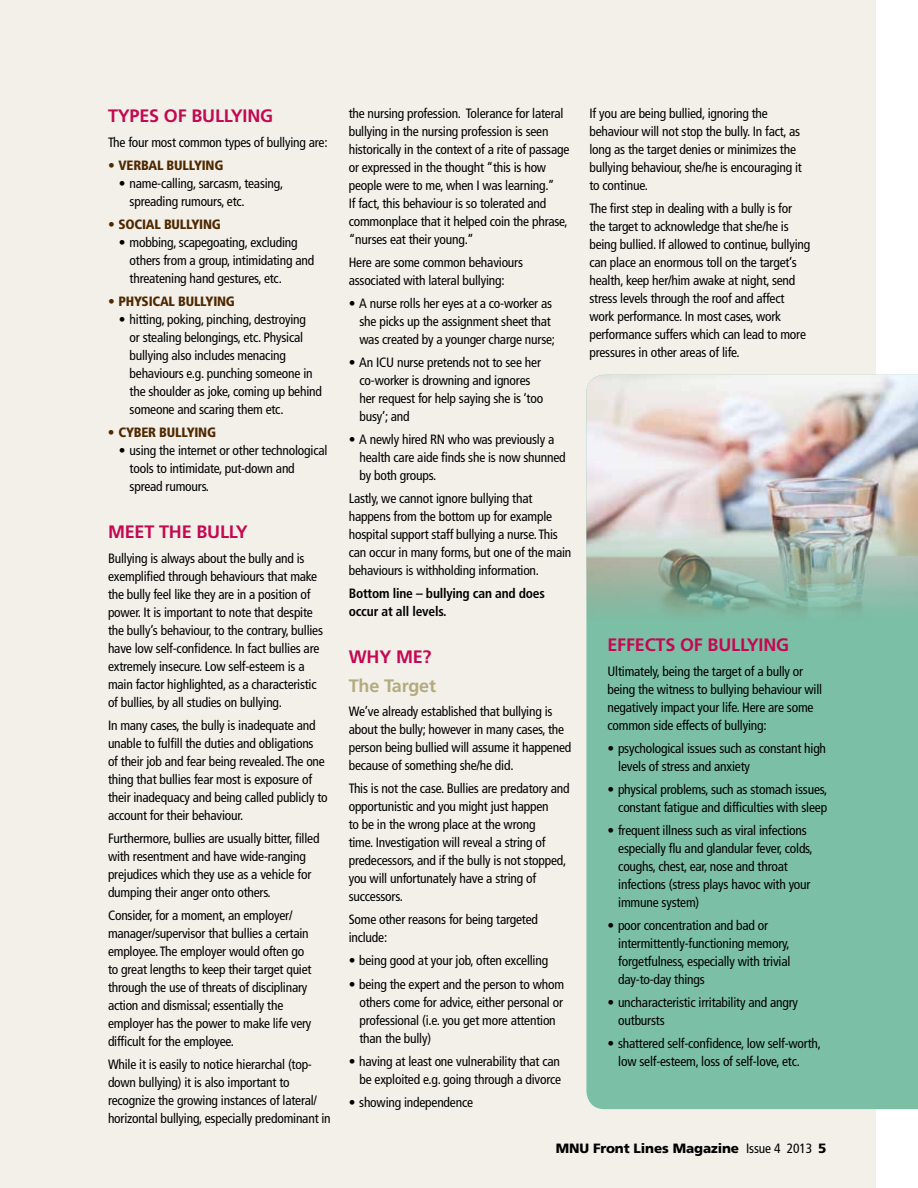
<style>
.page{position:relative;width:918px;height:1188px;background:#fff}
.page>*{position:absolute;margin:0;border:0;box-sizing:border-box;transform-origin:0 0}
.t1{font:700 18px "Frutiger";letter-spacing:-.01em;color:#c60751}
.t2{font:700 18px "Frutiger";letter-spacing:-.01em;color:#b3aa7e}
.t3{font:condensed 13.5px/18px "Frutiger LT Std";letter-spacing:-.015em;color:#000}
.t4{font:900 condensed 13.5px "Frutiger LT Std";letter-spacing:-.015em;color:#4f2800}
.t5{font:700 condensed 13.5px/18px "Frutiger LT Std";letter-spacing:-.015em;color:#000}
.t6{font:900 13.5px "Frutiger LT Std";letter-spacing:-.01em;color:#000}
.s1{font-weight:400}
.s2{font-weight:400;font-stretch:condensed}
</style>
<div class="page">
<div style="left:0;top:0;width:876px;height:1188px;background:#f2f0e9"></div>
<div style="left:586px;top:621px;width:332px;height:488px;background:#7abfa6"></div>
<img style="left:586px;top:375px;width:332px;height:246px">
<h1 class="t1" style="left:108px;top:105px;width:167px">TYPES OF BULLYING</h1>
<p class="t3" style="left:108px;top:133px;width:221px">The four most common types of bullying are:</p>
<p class="t4" style="left:108px;top:157px;width:117px"><span class="s1">•</span> VERBAL BULLYING</p>
<p class="t3" style="left:130px;top:174px;width:155px;text-indent:-11px">• name-calling, sarcasm, teasing, spreading rumours, etc.</p>
<p class="t4" style="left:108px;top:216px;width:114px"><span class="s1">•</span> SOCIAL BULLYING</p>
<p class="t3" style="left:130px;top:233px;width:186px;text-indent:-11px">• mobbing, scapegoating, excluding others from a group, intimidating and threatening hand gestures, etc.</p>
<p class="t4" style="left:108px;top:293px;width:128px"><span class="s1">•</span> PHYSICAL BULLYING</p>
<p class="t3" style="left:130px;top:310px;width:194px;text-indent:-11px">• hitting, poking, pinching, destroying<br>or stealing belongings, etc. Physical bullying also includes menacing behaviours e.g. punching someone in the shoulder as joke, coming up behind someone and scaring them etc.</p>
<p class="t4" style="left:108px;top:424px;width:110px"><span class="s1">•</span> CYBER BULLYING</p>
<p class="t3" style="left:130px;top:441px;width:199px;text-indent:-11px">• using the internet or other technological tools to intimidate, put-down and spread rumours.</p>
<h1 class="t1" style="left:108px;top:521px;width:141px">MEET THE BULLY</h1>
<p class="t3" style="left:108px;top:549px;width:217px">Bullying is always about the bully and is exemplified through behaviours that make the bully feel like they are in a position of power. It is important to note that despite the bully’s behaviour, to the contrary, bullies have low self-confidence. In fact bullies are extremely insecure. Low self-esteem is a main factor highlighted, as a characteristic of bullies, by all studies on bullying.</p>
<p class="t3" style="left:108px;top:716px;width:221px">In many cases, the bully is inadequate and unable to fulfill the duties and obligations<br>of their job and fear being revealed. The one thing that bullies fear most is exposure of their inadequacy and being called publicly to account for their behaviour.</p>
<p class="t3" style="left:108px;top:829px;width:213px">Furthermore, bullies are usually bitter, filled with resentment and have wide-ranging prejudices which they use as a vehicle for dumping their anger onto others.</p>
<p class="t3" style="left:108px;top:906px;width:205px">Consider, for a moment, an employer/ manager/supervisor that bullies a certain employee. The employer would often go to great lengths to keep their target quiet through the use of threats of disciplinary action and dismissal; essentially the employer has the power to make life very difficult for the employee.</p>
<p class="t3" style="left:108px;top:1055px;width:224px">While it is easily to notice hierarchal (top&shy;down bullying) it is also important to recognize the growing instances of lateral/ horizontal bullying, especially predominant in</p>
<p class="t3" style="left:349px;top:104px;width:222px">the nursing profession. Tolerance for lateral bullying in the nursing profession is seen historically in the context of a rite of passage or expressed in the thought “this is how people were to me, when I was learning.”<br>If fact, this behaviour is so tolerated and commonplace that it helped coin the phrase, “nurses eat their young.”</p>
<p class="t3" style="left:349px;top:253px;width:176px">Here are some common behaviours associated with lateral bullying:</p>
<p class="t3" style="left:360px;top:294px;width:197px;text-indent:-11px">• A nurse rolls her eyes at a co-worker as she picks up the assignment sheet that was created by a younger charge nurse;</p>
<p class="t3" style="left:360px;top:354px;width:185px;text-indent:-11px">• An ICU nurse pretends not to see her co-worker is drowning and ignores her request for help saying she is ‘too busy’; and</p>
<p class="t3" style="left:360px;top:431px;width:208px;text-indent:-11px">• A newly hired RN who was previously a health care aide finds she is now shunned by both groups.</p>
<p class="t3" style="left:349px;top:490px;width:224px">Lastly, we cannot ignore bullying that happens from the bottom up for example hospital support staff bullying a nurse. This can occur in many forms, but one of the main behaviours is withholding information.</p>
<p class="t5" style="left:349px;top:585px;width:198px">Bottom line – bullying can and does occur at all levels.</p>
<h1 class="t1" style="left:349px;top:646px;width:84px">WHY ME?</h1>
<h1 class="t2" style="left:349px;top:675px;width:89px">The Target</h1>
<p class="t3" style="left:349px;top:703px;width:224px">We’ve already established that bullying is about the bully; however in many cases, the person being bullied will assume it happened because of something she/he did.</p>
<p class="t3" style="left:349px;top:780px;width:223px">This is not the case. Bullies are predatory and opportunistic and you might just happen<br>to be in the wrong place at the wrong<br>time. Investigation will reveal a string of predecessors, and if the bully is not stopped, you will unfortunately have a string of successors.</p>
<p class="t3" style="left:349px;top:911px;width:191px">Some other reasons for being targeted include:</p>
<p class="t3" style="left:349px;top:952px;width:201px">• being good at your job, often excelling</p>
<p class="t3" style="left:360px;top:975px;width:206px;text-indent:-11px">• being the expert and the person to whom others come for advice, either personal or professional (i.e. you get more attention than the bully)</p>
<p class="t3" style="left:349px;top:1052px;width:214px;text-align:right">• having at least one vulnerability that can be exploited e.g. going through a divorce</p>
<p class="t3" style="left:349px;top:1093px;width:126px">• showing independence</p>
<p class="t3" style="left:589px;top:104px;width:214px">If you are being bullied, ignoring the behaviour will not stop the bully. In fact, as long as the target denies or minimizes the bullying behaviour, she/he is encouraging it to continue.</p>
<p class="t3" style="left:589px;top:199px;width:222px">The first step in dealing with a bully is for the target to acknowledge that she/he is being bullied. If allowed to continue, bullying can place an enormous toll on the target’s health, keep her/him awake at night, send stress levels through the roof and affect work performance. In most cases, work performance suffers which can lead to more pressures in other areas of life.</p>
<h1 class="t1" style="left:608px;top:634px;width:183px">EFFECTS OF BULLYING</h1>
<p class="t3" style="left:608px;top:662px;width:216px">Ultimately, being the target of a bully or being the witness to bullying behaviour will negatively impact your life. Here are some common side effects of bullying:</p>
<p class="t3" style="left:618px;top:739px;width:209px;text-indent:-11px">• psychological issues such as constant high levels of stress and anxiety</p>
<p class="t3" style="left:608px;top:780px;width:221px;text-align:right">• physical problems, such as stomach issues, constant fatigue and difficulties with sleep</p>
<p class="t3" style="left:618px;top:821px;width:196px;text-indent:-11px">• frequent illness such as viral infections especially flu and glandular fever, colds, coughs, chest, ear, nose and throat infections (stress plays havoc with your immune system)</p>
<p class="t3" style="left:618px;top:917px;width:174px;text-indent:-11px">• poor concentration and bad or intermittently-functioning memory, forgetfulness, especially with trivial day-to-day things</p>
<p class="t3" style="left:618px;top:994px;width:181px;text-indent:-11px">• uncharacteristic irritability and angry outbursts</p>
<p class="t3" style="left:618px;top:1035px;width:204px;text-indent:-11px">• shattered self-confidence, low self-worth, low self-esteem, loss of self-love, etc.</p>
<p class="t6" style="left:556px;top:1140px;width:272px">MNU Front Lines Magazine <span class="s2">Issue 4 2013</span> 5</p>
</div>
